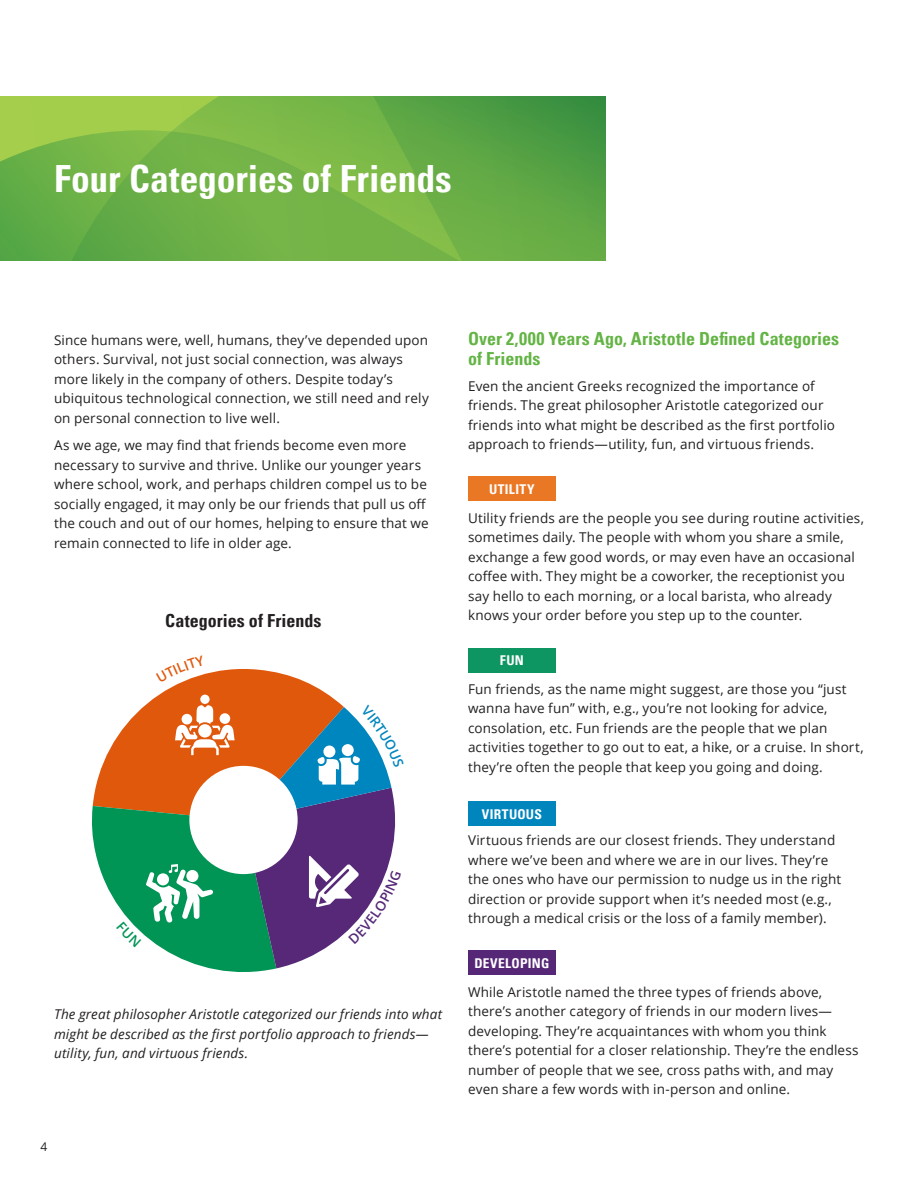
<style>
.page{position:relative;width:918px;height:1188px;background:#fff}
.page>*{position:absolute;margin:0;border:0;box-sizing:border-box;transform-origin:0 0}
.text{font:700 condensed 37.5px "Univers LT Pro";color:#fff}
.text-2{font:700 condensed 18px/19.5px "Univers LT Pro";letter-spacing:.005em;color:#63b445}
.text-3{font:700 condensed 18px "Univers LT Pro";letter-spacing:.005em;color:#231f20}
.text-4{font:13.5px/19.5px "Open Sans";letter-spacing:.01em;color:#231f20}
.text-5{font:italic 13.5px/19.5px "Open Sans";letter-spacing:.01em;color:#231f20}
.text-6{font:700 condensed 13.5px "Univers LT Pro";letter-spacing:.025em;color:#fff}
.t1{font:12px "Open Sans";color:#231f20}
</style>
<div class="page">
<svg style="left:32px;top:96px;width:318px;height:34px;background:#8fc34a"></svg>
<svg style="left:0;top:130px;width:350px;height:131px;background:#70b347"></svg>
<svg style="left:350px;top:96px;width:256px;height:165px;background:#63a945"></svg>
<div style="left:468px;top:477px;width:88px;height:24px;background:#ea7724"></div>
<div style="left:468px;top:801px;width:88px;height:25px;background:#0086bd"></div>
<div style="left:468px;top:950px;width:88px;height:25px;background:#562777"></div>
<div style="left:468px;top:648px;width:88px;height:25px;background:#0d9662"></div>
<svg style="left:91px;top:669px;width:305px;height:303px"></svg>
<p class="text" style="left:54px;top:156px;width:399px">Four Categories of Friends</p>
<p class="text-4" style="left:54px;top:330px;width:376px">Since humans were, well, humans, they’ve depended upon others. Survival, not just social connection, was always more likely in the company of others. Despite today’s ubiquitous technological connection, we still need and rely on personal connection to live well.</p>
<p class="text-4" style="left:54px;top:435px;width:376px">As we age, we may find that friends become even more necessary to survive and thrive. Unlike our younger years where school, work, and perhaps children compel us to be socially engaged, it may only be our friends that pull us off the couch and out of our homes, helping to ensure that we remain connected to life in older age.</p>
<p class="text-3" style="left:165px;top:610px;width:158px">Categories of Friends</p>
<p class="text-5" style="left:54px;top:1004px;width:390px">The great philosopher Aristotle categorized our friends into what might be described as the first portfolio approach to friends— utility, fun, and virtuous friends.</p>
<p class="t1" style="left:40px;top:1138px;width:8px">4</p>
<p class="text-2" style="left:468px;top:329px;width:373px">Over 2,000 Years Ago, Aristotle Defined Categories of Friends</p>
<p class="text-4" style="left:468px;top:376px;width:369px">Even the ancient Greeks recognized the importance of friends. The great philosopher Aristotle categorized our friends into what might be described as the first portfolio approach to friends—utility, fun, and virtuous friends.</p>
<p class="text-6" style="left:489px;top:481px;width:47px">UTILITY</p>
<p class="text-4" style="left:468px;top:508px;width:398px">Utility friends are the people you see during routine activities, sometimes daily. The people with whom you share a smile, exchange a few good words, or may even have an occasional coffee with. They might be a coworker, the receptionist you say hello to each morning, or a local barista, who already knows your order before you step up to the counter.</p>
<p class="text-6" style="left:500px;top:652px;width:25px">FUN</p>
<p class="text-4" style="left:468px;top:679px;width:397px">Fun friends, as the name might suggest, are those you “just wanna have fun” with, e.g., you’re not looking for advice, consolation, etc. Fun friends are the people that we plan activities together to go out to eat, a hike, or a cruise. In short, they’re often the people that keep you going and doing.</p>
<p class="text-6" style="left:482px;top:806px;width:62px">VIRTUOUS</p>
<p class="text-4" style="left:468px;top:830px;width:375px">Virtuous friends are our closest friends. They understand where we’ve been and where we are in our lives. They’re the ones who have our permission to nudge us in the right direction or provide support when it’s needed most (e.g., through a medical crisis or the loss of a family member).</p>
<p class="text-6" style="left:474px;top:954px;width:76px">DEVELOPING</p>
<p class="text-4" style="left:468px;top:982px;width:392px">While Aristotle named the three types of friends above, there’s another category of friends in our modern lives— developing. They’re acquaintances with whom you think there’s potential for a closer relationship. They’re the endless number of people that we see, cross paths with, and may even share a few words with in-person and online.</p>
</div>
